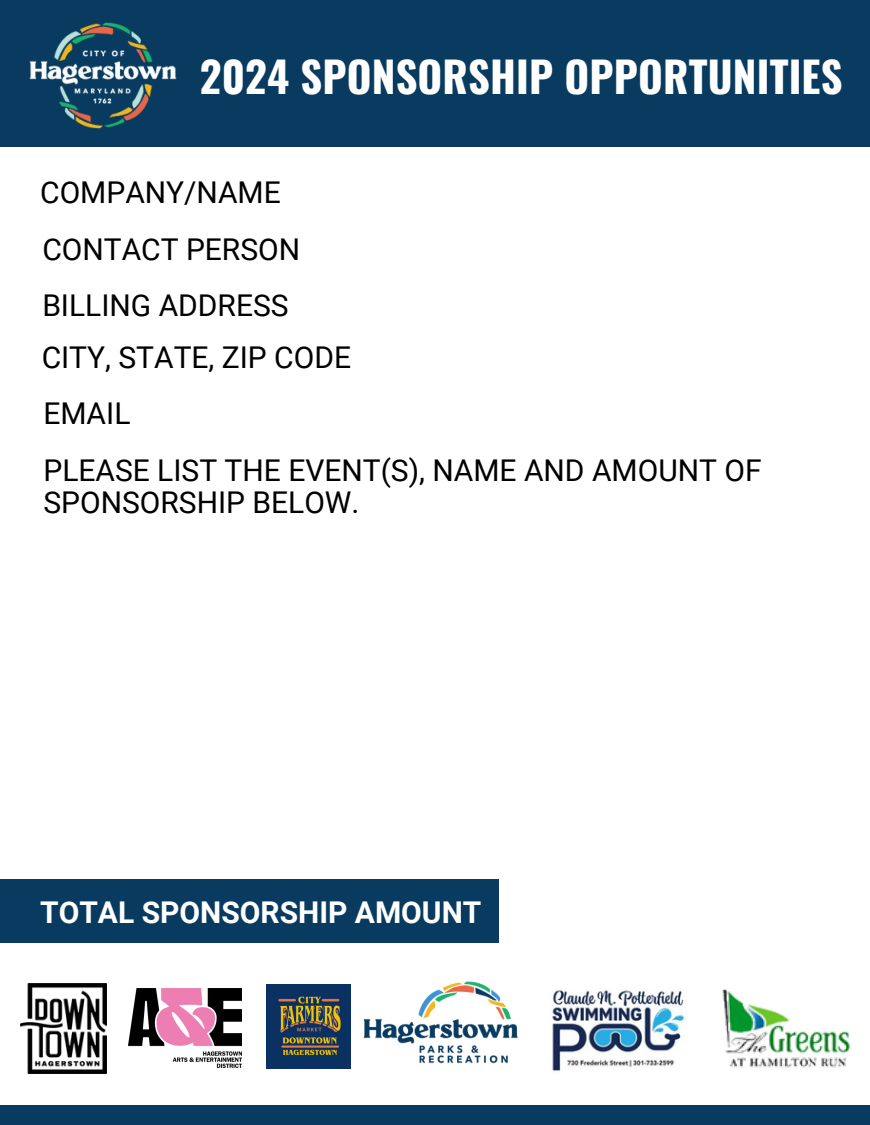
<style>
.page{position:relative;width:870px;height:1125px;background:#fff}
.page>*{position:absolute;margin:0;border:0;box-sizing:border-box;transform-origin:0 0}
.t1{font:700 42.5px "Oswald";letter-spacing:.005em;color:#fff}
.t2{font:30px/56px "Roboto";color:#000}
.t3{font:700 30px "Roboto";color:#fff}
</style>
<div class="page">
<div style="left:0;top:0;width:870px;height:146px;background:#093b60"></div>
<img style="left:129px;top:989px;width:112px;height:78px">
<img style="left:29px;top:22px;width:148px;height:107px">
<img style="left:363px;top:981px;width:155px;height:83px">
<img style="left:722px;top:989px;width:129px;height:79px">
<img style="left:551px;top:989px;width:135px;height:83px">
<img style="left:267px;top:984px;width:84px;height:85px">
<img style="left:20px;top:983px;width:87px;height:90px">
<div style="left:0;top:1105px;width:870px;height:20px;background:#093b60"></div>
<div style="left:0;top:880px;width:499px;height:63px;background:#093b60"></div>
<p class="t1" style="left:200px;top:43px;width:644px">2024 SPONSORSHIP OPPORTUNITIES</p>
<p class="t2" style="left:40px;top:165px;width:262px">COMPANY/NAME<br>CONTACT PERSON<br>BILLING ADDRESS</p>
<p class="t2" style="left:42px;top:330px;width:721px">CITY, STATE, ZIP CODE<br>EMAIL<br>PLEASE LIST THE EVENT(S), NAME AND AMOUNT OF</p>
<p class="t2" style="left:43px;top:474px;width:318px">SPONSORSHIP BELOW.</p>
<p class="t3" style="left:40px;top:896px;width:443px">TOTAL SPONSORSHIP AMOUNT</p>
</div>
